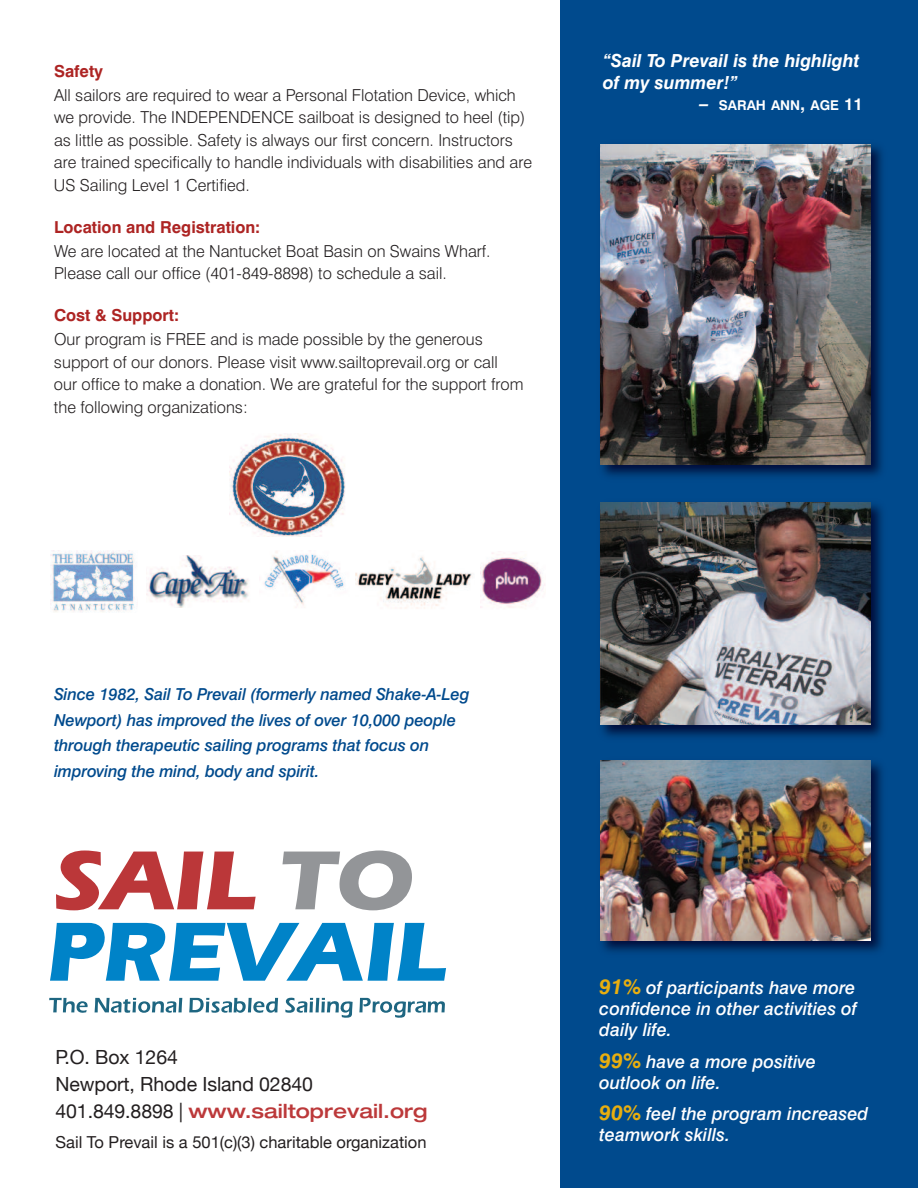
<style>
.page{position:relative;width:918px;height:1188px;background:#fff}
.page>*{position:absolute;margin:0;border:0;box-sizing:border-box;transform-origin:0 0}
.t1{font:19.5px/27px "Helvetica Neue";letter-spacing:-.005em;color:#231f20}
.t2{font:italic 500 18px/21px "Swiss 721 BT";color:#fff}
.t3{font:italic 700 18px/21.6px "Swiss 721 BT";color:#fff}
.t4{font:300 16.5px/22.5px "Swiss 721 BT";color:#231f20}
.t5{font:italic 500 16.5px/25.5px "Swiss 721 BT";letter-spacing:-.01em;color:#004a8d}
.t6{font:16.5px "Helvetica Neue";color:#231f20}
.t7{font:700 16.5px "Swiss 721 BT";color:#ad2423}
.t8{font:700 13.5px "Swiss 721 BT";color:#fff}
.s1{font-style:italic;font-size:18px}
.s2{font-size:18px}
.s3{font-size:16.5px}
.s4{font-weight:500;font-stretch:expanded;color:#bc393a}
.s5{font-weight:700;font-size:21px;color:#e8ae0f}
</style>
<div class="page">
<div style="left:560px;top:0;width:358px;height:1188px;background:#004a8d"></div>
<img style="left:600px;top:144px;width:283px;height:333px">
<img style="left:601px;top:145px;width:270px;height:320px">
<svg style="left:56px;top:851px;width:200px;height:59px"></svg>
<svg style="left:282px;top:851px;width:130px;height:59px"></svg>
<svg style="left:50px;top:923px;width:396px;height:58px"></svg>
<svg style="left:49px;top:998px;width:39px;height:15px"></svg>
<svg style="left:95px;top:998px;width:87px;height:15px"></svg>
<svg style="left:189px;top:998px;width:89px;height:15px"></svg>
<svg style="left:285px;top:997px;width:68px;height:21px"></svg>
<svg style="left:359px;top:998px;width:86px;height:20px"></svg>
<img style="left:230px;top:433px;width:116px;height:104px">
<img style="left:600px;top:760px;width:283px;height:193px">
<img style="left:601px;top:761px;width:270px;height:179px">
<img style="left:51px;top:550px;width:84px;height:62px">
<img style="left:146px;top:556px;width:103px;height:52px">
<img style="left:264px;top:550px;width:80px;height:55px">
<img style="left:355px;top:556px;width:117px;height:53px">
<img style="left:480px;top:552px;width:65px;height:56px">
<img style="left:600px;top:502px;width:283px;height:236px">
<img style="left:601px;top:503px;width:270px;height:222px">
<p class="t7" style="left:54px;top:65px;width:51px">Safety</p>
<p class="t4" style="left:54px;top:85px;width:480px">All sailors are required to wear a Personal Flotation Device, which we provide. The INDEPENDENCE sailboat is designed to heel (tip) as little as possible. Safety is always our first concern. Instructors are trained specifically to handle individuals with disabilities and are US Sailing Level 1 Certified.</p>
<p class="t7" style="left:54px;top:221px;width:208px">Location and Registration:</p>
<p class="t4" style="left:54px;top:241px;width:438px">We are located at the Nantucket Boat Basin on Swains Wharf.<br>Please call our office (401-849-8898) to schedule a sail.</p>
<p class="t7" style="left:54px;top:309px;width:127px">Cost &amp; Support:</p>
<p class="t4" style="left:54px;top:330px;width:471px">Our program is FREE and is made possible by the generous support of our donors. Please visit www.sailtoprevail.org or call our office to make a donation. We are grateful for the support from the following organizations:</p>
<p class="t3" style="left:603px;top:52px;width:258px">“Sail To Prevail is the highlight of my summer!”</p>
<p class="t8" style="left:700px;top:100px;width:165px"><span class="s1">–</span> SARAH ANN<span class="s2">,</span> AGE <span class="s3">11</span></p>
<p class="t5" style="left:54px;top:683px;width:417px">Since 1982, Sail To Prevail (formerly named Shake-A-Leg Newport) has improved the lives of over 10,000 people through therapeutic sailing programs that focus on improving the mind, body and spirit.</p>
<p class="t1" style="left:55px;top:1043px;width:374px">P.O. Box 1264<br>Newport, Rhode Island 02840<br>401.849.8898 | <span class="s4">www.sailtoprevail.org</span></p>
<p class="t6" style="left:56px;top:1132px;width:373px">Sail To Prevail is a 501(c)(3) charitable organization</p>
<p class="t2" style="left:599px;top:979px;width:259px;text-align:justify"><span class="s5">91%</span> of participants have more confidence in other activities of daily life.</p>
<p class="t2" style="left:599px;top:1053px;width:218px"><span class="s5">99%</span> have a more positive outlook on life.</p>
<p class="t2" style="left:599px;top:1105px;width:271px"><span class="s5">90%</span> feel the program increased teamwork skills.</p>
</div>
